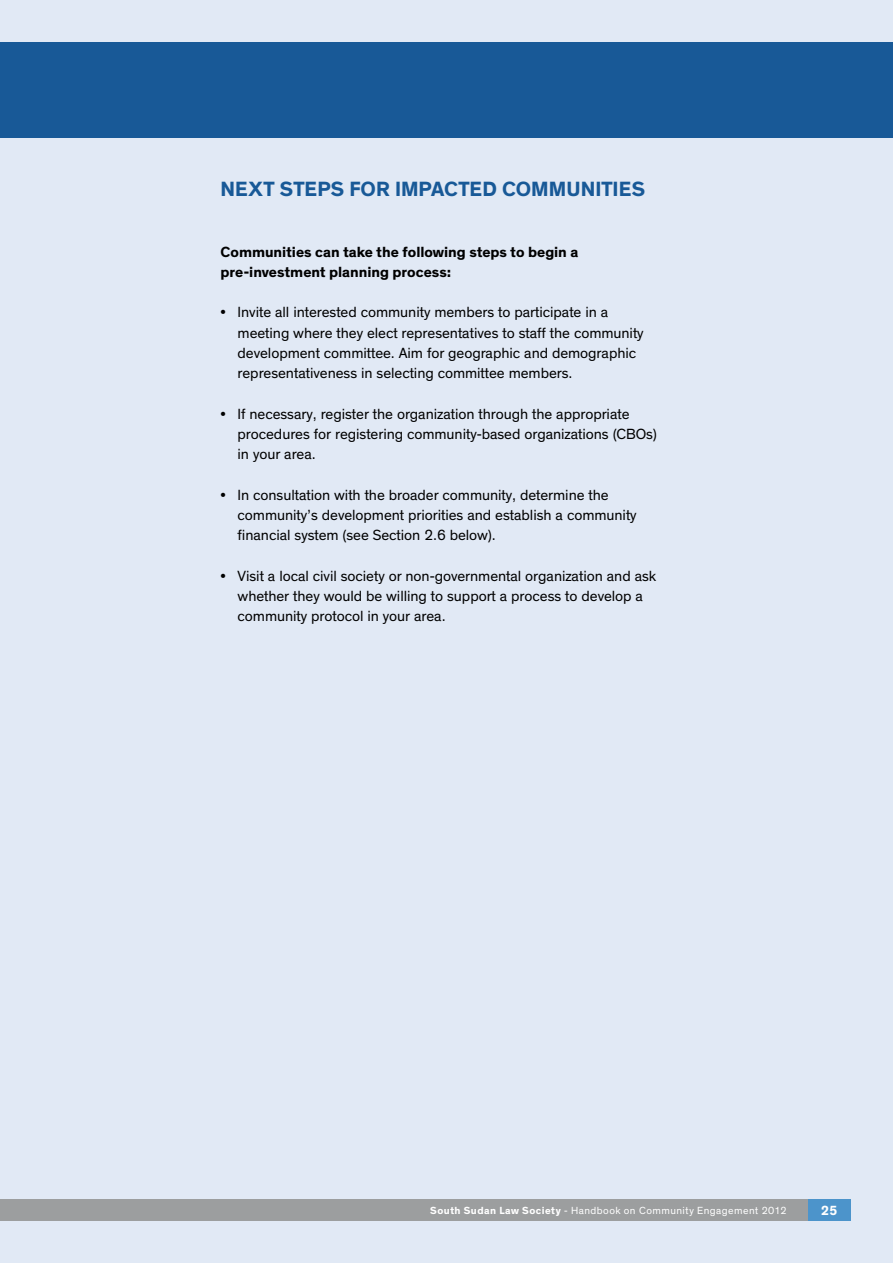
<style>
.page{position:relative;width:893px;height:1263px;background:#e1e9f5}
.page>*{position:absolute;margin:0;border:0;box-sizing:border-box;transform-origin:0 0}
.t1{font:700 21px "Theinhardt";color:#185997}
.t2{font:15px/20.2px "Theinhardt";letter-spacing:-.005em;color:#000}
.t3{font:700 15px/20.2px "Theinhardt";color:#000}
.t4{font:700 13.5px "Theinhardt";color:#fff}
.t5{font:10.5px "Theinhardt";letter-spacing:.04em;color:#fff}
.s1{font-weight:700}
</style>
<div class="page">
<div style="left:0;top:1199px;width:850px;height:21px;background:#9c9e9f"></div>
<div style="left:0;top:43px;width:893px;height:95px;background:#185997"></div>
<div style="left:808px;top:1199px;width:42px;height:21px;background:#4c94cb"></div>
<h1 class="t1" style="left:221px;top:176px;width:29px">Next</h1>
<h1 class="t1" style="left:280px;top:176px;width:28px">Steps</h1>
<h1 class="t1" style="left:349px;top:176px;width:14px">for</h1>
<h1 class="t1" style="left:395px;top:176px;width:21px">Impacted</h1>
<h1 class="t1" style="left:502px;top:176px;width:28px">Communities</h1>
<p class="t3" style="left:221px;top:242px;width:359px">Communities can take the following steps to begin a pre-investment planning process:</p>
<p class="t2" style="left:238px;top:302px;width:408px;text-indent:-17px">• Invite all interested community members to participate in a meeting where they elect representatives to staff the community development committee. Aim for geographic and demographic representativeness in selecting committee members.</p>
<p class="t2" style="left:238px;top:404px;width:421px;text-indent:-17px">• If necessary, register the organization through the appropriate procedures for registering community-based organizations (CBOs) in your area.</p>
<p class="t2" style="left:238px;top:485px;width:401px;text-indent:-17px">• In consultation with the broader community, determine the community’s development priorities and establish a community financial system (see Section 2.6 below).</p>
<p class="t2" style="left:238px;top:566px;width:420px;text-indent:-17px">• Visit a local civil society or non-governmental organization and ask whether they would be willing to support a process to develop a community protocol in your area.</p>
<p class="t5" style="left:430px;top:1204px;width:358px"><span class="s1">South Sudan Law Society</span> - Handbook on Community Engagement 2012</p>
<p class="t4" style="left:821px;top:1202px;width:18px">25</p>
</div>
